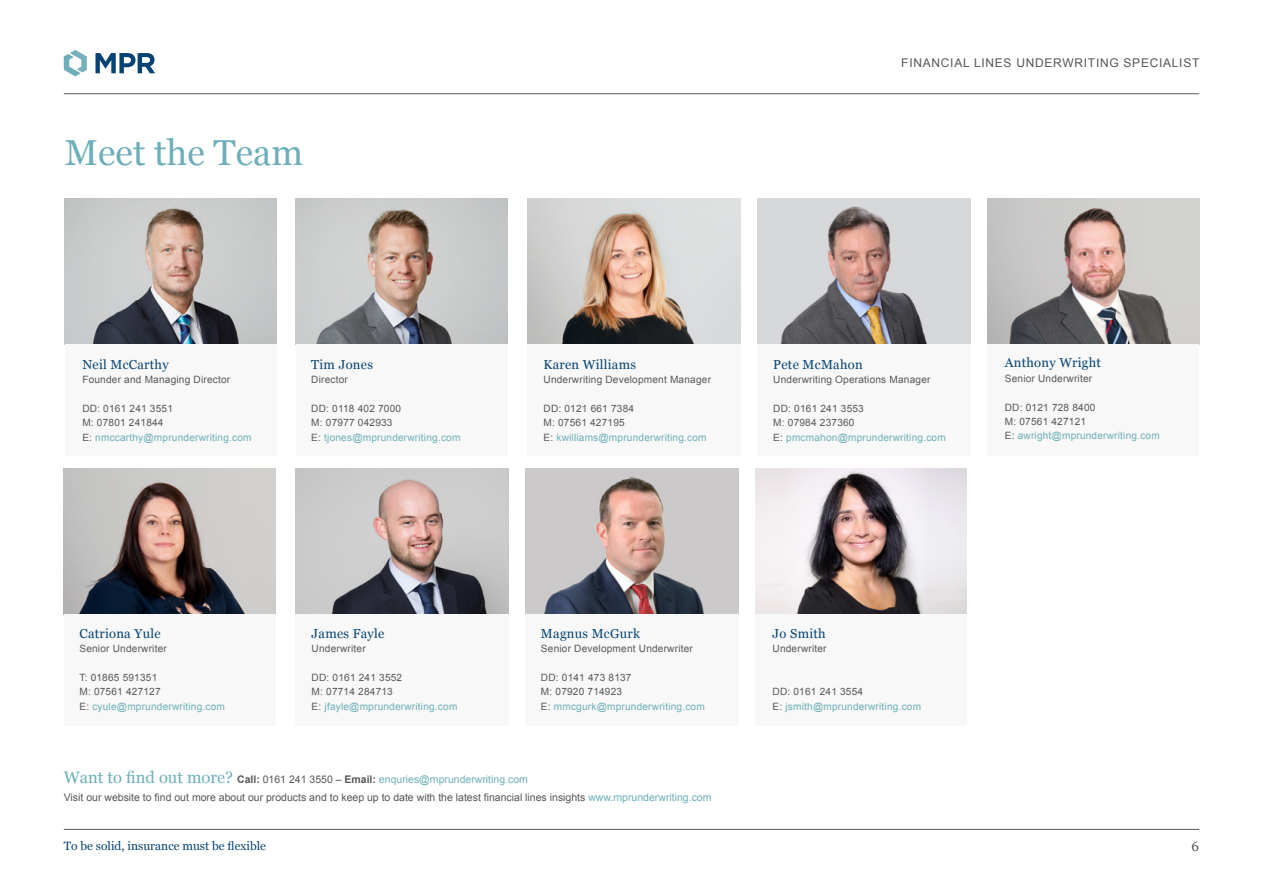
<style>
.page{position:relative;width:1263px;height:893px;background:#fff}
.page>*{position:absolute;margin:0;border:0;box-sizing:border-box;transform-origin:0 0}
.t1{font:36px "Georgia";color:#6dafb9}
.t2{font:13.5px "Georgia";color:#575756}
.t3{font:12.9px "Georgia";letter-spacing:.02em;color:#064375}
.t4{font:12px "Arial";letter-spacing:.06em;color:#575756}
.t5{font:12px "Georgia";color:#064375}
.t6{font:10.5px/18.8px "Arial";color:#575756}
.t7{font:10.05px/14.4px "Arial";letter-spacing:.02em;color:#575756}
.t8{font:10.05px/14.4px "Arial";letter-spacing:.02em;color:#6dafb9}
.s1{color:#6dafb9}
.s2{font-family:"Georgia";font-size:16.5px;color:#6dafb9}
.s3{font-weight:700}
.s4{color:#575756}
</style>
<div class="page">
<img style="left:65px;top:198px;width:212px;height:146px">
<img style="left:755px;top:469px;width:212px;height:145px">
<img style="left:987px;top:198px;width:212px;height:146px">
<img style="left:296px;top:198px;width:211px;height:146px">
<img style="left:64px;top:469px;width:212px;height:145px">
<img style="left:528px;top:198px;width:213px;height:146px">
<div style="left:757px;top:198px;width:213px;height:147px;background:#d7d8da"></div>
<img style="left:772px;top:206px;width:168px;height:139px">
<img style="left:296px;top:469px;width:213px;height:145px">
<img style="left:525px;top:469px;width:213px;height:145px">
<div style="left:65px;top:345px;width:212px;height:111px;background:#f7f8f7"></div>
<div style="left:755px;top:615px;width:212px;height:111px;background:#f7f8f7"></div>
<div style="left:987px;top:345px;width:212px;height:111px;background:#f7f8f7"></div>
<div style="left:296px;top:345px;width:211px;height:111px;background:#f7f8f7"></div>
<div style="left:64px;top:615px;width:212px;height:111px;background:#f7f8f7"></div>
<div style="left:528px;top:345px;width:213px;height:111px;background:#f7f8f7"></div>
<div style="left:757px;top:345px;width:213px;height:111px;background:#f7f8f7"></div>
<div style="left:296px;top:615px;width:213px;height:111px;background:#f7f8f7"></div>
<div style="left:525px;top:615px;width:213px;height:111px;background:#f7f8f7"></div>
<hr style="left:64px;top:829px;width:1135px;height:1px;background:#575756">
<hr style="left:64px;top:93px;width:1135px;height:1px;background:#575756">
<svg style="left:64px;top:50px;width:23px;height:26px"></svg>
<svg style="left:95px;top:53px;width:60px;height:20px"></svg>
<h1 class="t1" style="left:65px;top:126px;width:240px">Meet the Team</h1>
<p class="t4" style="left:901px;top:55px;width:300px">FINANCIAL LINES UNDERWRITING SPECIALIST</p>
<p class="t3" style="left:82px;top:355px;width:88px">Neil McCarthy</p>
<p class="t7" style="left:82px;top:372px;width:149px">Founder and Managing Director</p>
<p class="t7" style="left:82px;top:401px;width:171px">DD: 0161 241 3551<br>M: 07801 241844<br>E: <span class="s1">nmccarthy@mprunderwriting.com</span></p>
<p class="t3" style="left:311px;top:355px;width:63px">Tim Jones</p>
<p class="t7" style="left:311px;top:372px;width:38px">Director</p>
<p class="t7" style="left:311px;top:401px;width:151px">DD: 0118 402 7000<br>M: 07977 042933<br>E: <span class="s1">tjones@mprunderwriting.com</span></p>
<p class="t3" style="left:543px;top:355px;width:94px">Karen Williams</p>
<p class="t7" style="left:543px;top:372px;width:169px">Underwriting Development Manager</p>
<p class="t7" style="left:543px;top:401px;width:165px">DD: 0121 661 7384<br>M: 07561 427195<br>E: <span class="s1">kwilliams@mprunderwriting.com</span></p>
<p class="t3" style="left:773px;top:355px;width:91px">Pete McMahon</p>
<p class="t7" style="left:773px;top:372px;width:159px">Underwriting Operations Manager</p>
<p class="t7" style="left:773px;top:401px;width:174px">DD: 0161 241 3553<br>M: 07984 237360<br>E: <span class="s1">pmcmahon@mprunderwriting.com</span></p>
<p class="t3" style="left:1005px;top:353px;width:98px">Anthony Wright</p>
<p class="t7" style="left:1005px;top:371px;width:89px">Senior Underwriter</p>
<p class="t7" style="left:1005px;top:400px;width:156px">DD: 0121 728 8400<br>M: 07561 427121<br>E: <span class="s1">awright@mprunderwriting.com</span></p>
<p class="t3" style="left:79px;top:624px;width:83px">Catriona Yule</p>
<p class="t7" style="left:79px;top:641px;width:89px">Senior Underwriter</p>
<p class="t7" style="left:79px;top:670px;width:147px">T: 01865 591351<br>M: 07561 427127<br>E: <span class="s1">cyule@mprunderwriting.com</span></p>
<p class="t3" style="left:312px;top:624px;width:74px">James Fayle</p>
<p class="t7" style="left:312px;top:641px;width:56px">Underwriter</p>
<p class="t7" style="left:312px;top:670px;width:147px">DD: 0161 241 3552<br>M: 07714 284713<br>E: <span class="s1">jfayle@mprunderwriting.com</span></p>
<p class="t3" style="left:541px;top:624px;width:101px">Magnus McGurk</p>
<p class="t7" style="left:541px;top:641px;width:153px">Senior Development Underwriter</p>
<p class="t7" style="left:541px;top:670px;width:165px">DD: 0141 473 8137<br>M: 07920 714923<br>E: <span class="s1">mmcgurk@mprunderwriting.com</span></p>
<p class="t6" style="left:64px;top:770px;width:649px"><span class="s2">Want to find out more?</span> <span class="s3">Call:</span> 0161 241 3550 – <span class="s3">Email:</span> <span class="s1">enquries@mprunderwriting.com<br></span>Visit our website to find out more about our products and to keep up to date with the latest financial lines insights <span class="s1">www.mprunderwriting.com</span></p>
<p class="t5" style="left:64px;top:837px;width:204px">To be solid, insurance must be flexible</p>
<p class="t3" style="left:772px;top:624px;width:55px">Jo Smith</p>
<p class="t7" style="left:772px;top:641px;width:56px">Underwriter</p>
<p class="t8" style="left:772px;top:684px;width:150px"><span class="s4">DD: 0161 241 3554<br>E:</span> jsmith@mprunderwriting.com</p>
<h2 class="t2" style="left:1191px;top:836px;width:9px">6</h2>
</div>
